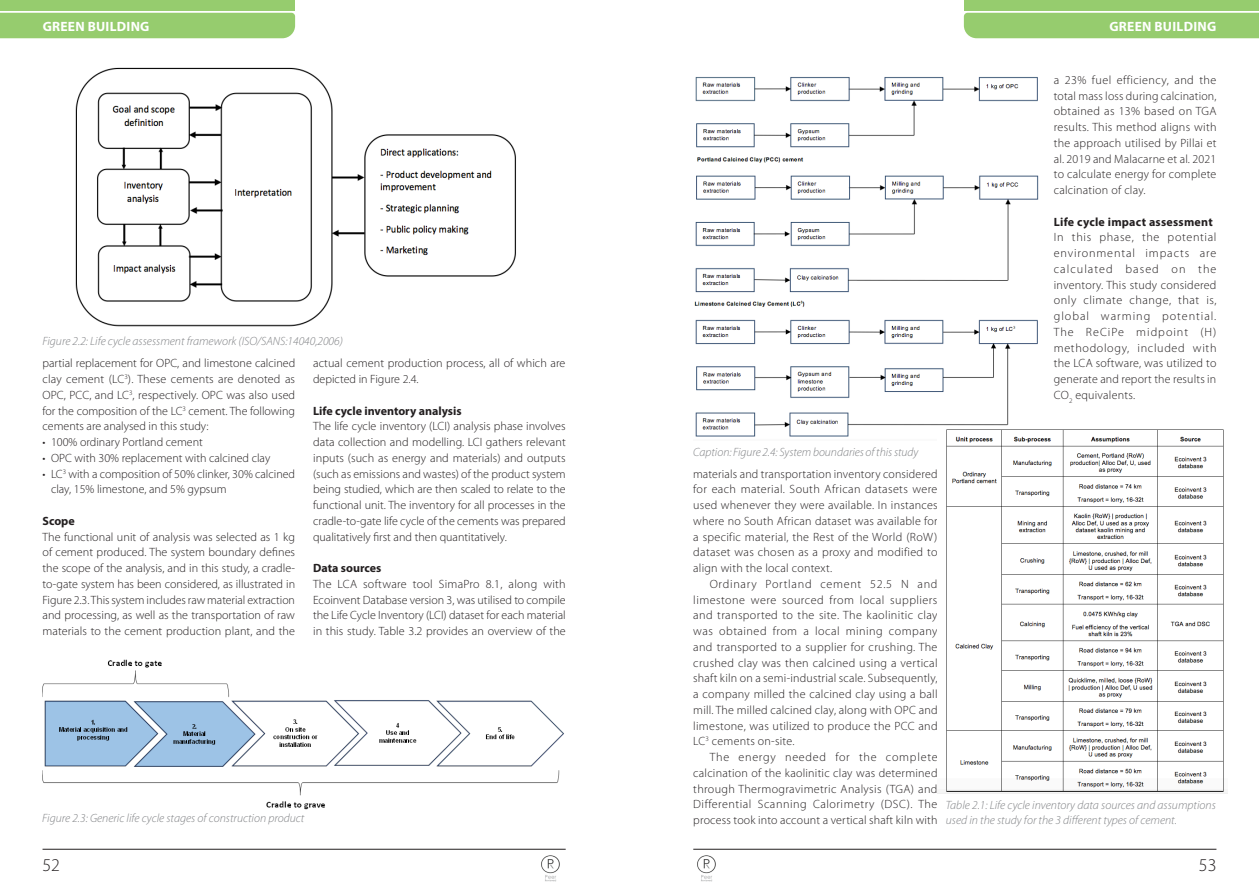
<style>
.page{position:relative;width:1259px;height:893px;background:#fff}
.page>*{position:absolute;margin:0;border:0;box-sizing:border-box;transform-origin:0 0}
.t1{font:300 18px "Myriad Pro";color:#231f20}
.t2{font:700 13.5px "Myriad Pro";letter-spacing:.02em;color:#fff}
.Body_Copy_No_Indent{font:300 12px/15.8px "Myriad Pro";letter-spacing:.005em;color:#231f20;text-align:justify}
.Ed__Body_Copy{font:300 12px/15.8px "Myriad Pro";letter-spacing:.015em;color:#231f20;text-align:justify}
.Captions{font:italic 300 12px/15.8px "Myriad Pro";color:#808285}
.Crosshead{font:700 12px "Myriad Pro";color:#231f20}
.Crosshead-2{font:700 12px "Myriad Pro";letter-spacing:.02em;color:#231f20}
</style>
<div class="page">
<img style="left:75px;top:67px;width:441px;height:260px">
<img style="left:43px;top:659px;width:521px;height:151px">
<img style="left:694px;top:77px;width:345px;height:360px">
<img style="left:937px;top:427px;width:287px;height:365px">
<div style="left:964px;top:0;width:295px;height:11px;background:#96cc6e"></div>
<div style="left:964px;top:13px;width:295px;height:25px;background:#96cc6e"></div>
<div style="left:0;top:0;width:295px;height:11px;background:#96cc6e"></div>
<div style="left:0;top:13px;width:295px;height:25px;background:#96cc6e"></div>
<hr style="left:43px;top:849px;width:523px;height:1px;background:#231f20">
<hr style="left:693px;top:849px;width:523px;height:1px;background:#231f20">
<img style="left:541px;top:855px;width:19px;height:27px">
<img style="left:697px;top:855px;width:19px;height:27px">
<p class="t2" style="left:43px;top:18px;width:108px">GREEN BUILDING</p>
<p class="t2" style="left:1109px;top:18px;width:108px">GREEN BUILDING</p>
<p class="Captions" style="left:43px;top:333px;width:302px">Figure 2.2: Life cycle assessment framework (ISO/SANS:14040,2006)</p>
<p class="Body_Copy_No_Indent" style="left:43px;top:356px;width:254px">partial replacement for OPC, and limestone calcined clay cement (LC<sup>3</sup>). These cements are denoted as OPC, PCC, and LC<sup>3</sup>, respectively. OPC was also used for the composition of the LC<sup>3</sup> cement. The following cements are analysed in this study:</p>
<p class="Ed__Body_Copy" style="left:43px;top:434px;width:162px">• 100% ordinary Portland cement</p>
<p class="Ed__Body_Copy" style="left:43px;top:450px;width:229px">• OPC with 30% replacement with calcined clay</p>
<p class="Ed__Body_Copy" style="left:51px;top:466px;width:246px;text-indent:-9px">• LC<sup>3</sup> with a composition of 50% clinker, 30% calcined clay, 15% limestone, and 5% gypsum</p>
<p class="Crosshead" style="left:43px;top:513px;width:34px">Scope</p>
<p class="Body_Copy_No_Indent" style="left:43px;top:529px;width:254px">The functional unit of analysis was selected as 1 kg of cement produced. The system boundary defines the scope of the analysis, and in this study, a cradle&shy;to-gate system has been considered, as illustrated in Figure 2.3. This system includes raw material extraction and processing, as well as the transportation of raw materials to the cement production plant, and the</p>
<p class="Body_Copy_No_Indent" style="left:313px;top:356px;width:254px">actual cement production process, all of which are depicted in Figure 2.4.</p>
<p class="Crosshead" style="left:313px;top:403px;width:150px">Life cycle inventory analysis</p>
<p class="Body_Copy_No_Indent" style="left:313px;top:419px;width:254px">The life cycle inventory (LCI) analysis phase involves data collection and modelling. LCI gathers relevant inputs (such as energy and materials) and outputs (such as emissions and wastes) of the product system being studied, which are then scaled to relate to the functional unit. The inventory for all processes in the cradle-to-gate life cycle of the cements was prepared qualitatively first and then quantitatively.</p>
<p class="Crosshead" style="left:313px;top:560px;width:70px">Data sources</p>
<p class="Body_Copy_No_Indent" style="left:313px;top:576px;width:254px">The LCA software tool SimaPro 8.1, along with Ecoinvent Database version 3, was utilised to compile the Life Cycle Inventory (LCI) dataset for each material in this study. Table 3.2 provides an overview of the</p>
<p class="Captions" style="left:42px;top:810px;width:264px">Figure 2.3: Generic life cycle stages of construction product</p>
<p class="Ed__Body_Copy" style="left:1053px;top:72px;width:164px">a 23% fuel efficiency, and the total mass loss during calcination, obtained as 13% based on TGA results. This method aligns with the approach utilised by Pillai et al. 2019 and Malacarne et al. 2021 to calculate energy for complete calcination of clay.</p>
<p class="Crosshead-2" style="left:1053px;top:214px;width:160px">Life cycle impact assessment</p>
<p class="Body_Copy_No_Indent" style="left:1053px;top:230px;width:164px">In this phase, the potential environmental impacts are calculated based on the inventory. This study considered only climate change, that is, global warming potential.<br>The ReCiPe midpoint (H) methodology, included with the LCA software, was utilized to generate and report the results in CO<sub>2</sub> equivalents.</p>
<p class="Captions" style="left:693px;top:444px;width:226px">Caption: Figure 2.4: System boundaries of this study</p>
<p class="Body_Copy_No_Indent" style="left:693px;top:466px;width:246px">materials and transportation inventory considered for each material. South African datasets were used whenever they were available. In instances where no South African dataset was available for a specific material, the Rest of the World (RoW) dataset was chosen as a proxy and modified to align with the local context.</p>
<p class="Ed__Body_Copy" style="left:693px;top:576px;width:246px;text-indent:16px">Ordinary Portland cement 52.5 N and limestone were sourced from local suppliers and transported to the site. The kaolinitic clay was obtained from a local mining company and transported to a supplier for crushing. The crushed clay was then calcined using a vertical shaft kiln on a semi-industrial scale. Subsequently, a company milled the calcined clay using a ball mill. The milled calcined clay, along with OPC and limestone, was utilized to produce the PCC and LC<sup>3</sup> cements on-site.</p>
<p class="Ed__Body_Copy" style="left:693px;top:749px;width:246px;text-indent:16px">The energy needed for the complete calcination of the kaolinitic clay was determined through Thermogravimetric Analysis (TGA) and Differential Scanning Calorimetry (DSC). The process took into account a vertical shaft kiln with</p>
<p class="Captions" style="left:946px;top:797px;width:271px">Table 2.1: Life cycle inventory data sources and assumptions used in the study for the 3 different types of cement.</p>
<h1 class="t1" style="left:43px;top:855px;width:19px">52</h1>
<h1 class="t1" style="left:1198px;top:855px;width:19px">53</h1>
</div>
